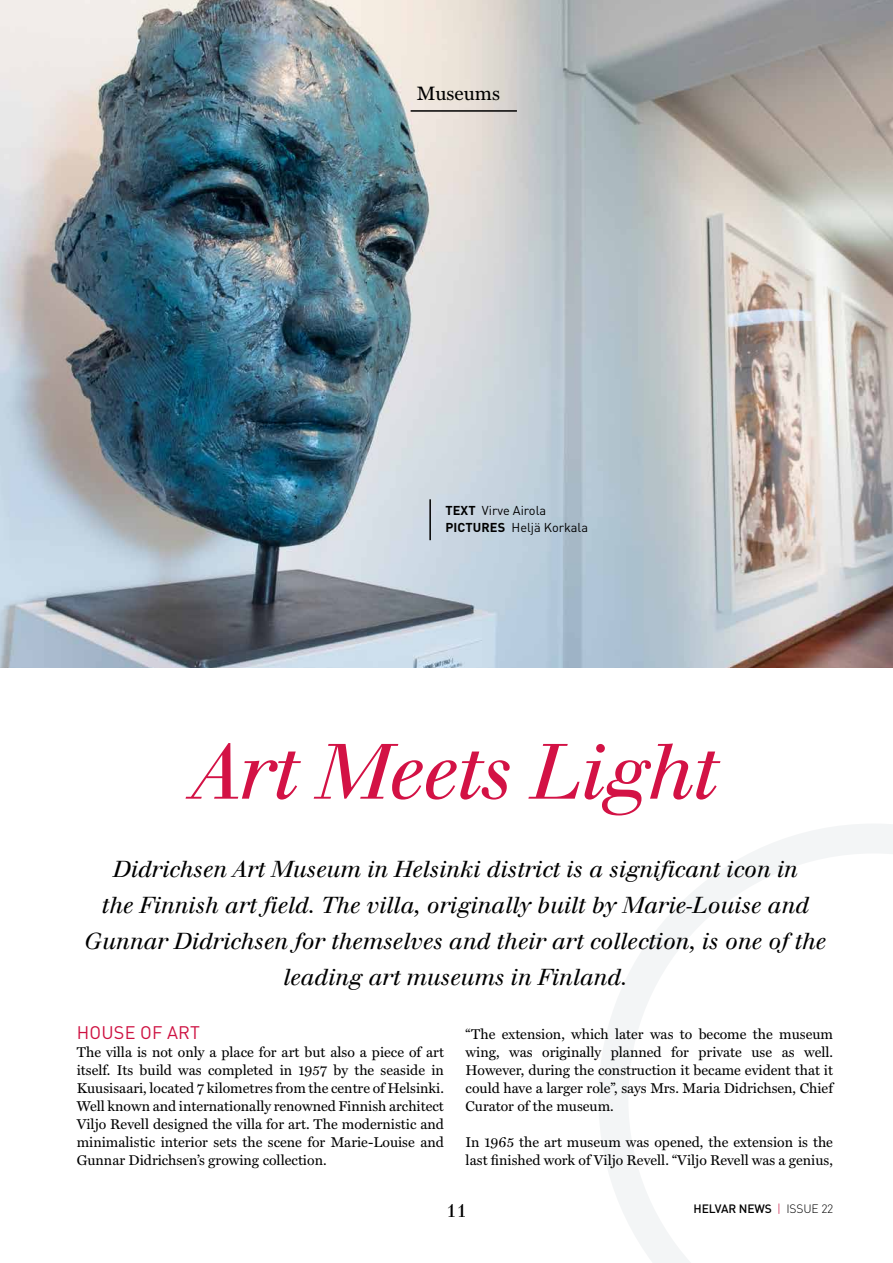
<style>
.page{position:relative;width:893px;height:1263px;background:#fff}
.page>*{position:absolute;margin:0;border:0;box-sizing:border-box;transform-origin:0 0}
.t1{font:italic 76.5px "Walbaum Com";letter-spacing:-.02em;color:#d31245}
.t2{font:italic 22.5px/36px "Walbaum Com";color:#000;text-align:center}
.t3{font:19.5px "Miller Text";color:#000}
.t4{font:18px "DIN Pro";letter-spacing:.01em;color:#ce1141}
.t5{font:18px "Walbaum Com";color:#000}
.t6{font:14.25px/18px "Miller Text";color:#000;text-align:justify}
.t7{font:12.75px/16.5px "DIN Pro";color:#000}
.t8{font:500 12px "DIN Pro";letter-spacing:-.01em;color:#000}
.s1{font-weight:700}
.s2{font-weight:300;color:#c80f3f}
.s3{font-weight:300}
</style>
<div class="page">
<img style="left:0;top:0;width:893px;height:668px">
<svg style="left:599px;top:824px;width:294px;height:439px"></svg>
<hr style="left:411px;top:110px;width:106px;height:2px;background:#000">
<hr style="left:429px;top:499px;width:2px;height:41px;background:#000">
<h3 class="t3" style="left:417px;top:82px;width:85px">Museums</h3>
<p class="t7" style="left:445px;top:501px;width:144px"><span class="s1">TEXT</span> Virve Airola<br><span class="s1">PICTURES</span> Heljä Korkala</p>
<h1 class="t1" style="left:194px;top:726px;width:526px">Art Meets Light</h1>
<p class="t2" style="left:85px;top:851px;width:743px">Didrichsen Art Museum in Helsinki district is a significant icon in<br>the Finnish art field. The villa, originally built by Marie-Louise and Gunnar Didrichsen for themselves and their art collection, is one of the leading art museums in Finland.</p>
<p class="t6" style="left:466px;top:1026px;width:369px">“The extension, which later was to become the museum wing, was originally planned for private use as well.<br>However, during the construction it became evident that it could have a larger role”, says Mrs. Maria Didrichsen, Chief Curator of the museum.</p>
<p class="t6" style="left:466px;top:1134px;width:369px">In 1965 the art museum was opened, the extension is the last finished work of Viljo Revell. “Viljo Revell was a genius,</p>
<p class="t4" style="left:77px;top:1018px;width:125px">HOUSE OF ART</p>
<p class="t6" style="left:77px;top:1044px;width:369px">The villa is not only a place for art but also a piece of art itself. Its build was completed in 1957 by the seaside in Kuusisaari, located 7 kilometres from the centre of Helsinki.<br>Well known and internationally renowned Finnish architect Viljo Revell designed the villa for art. The modernistic and minimalistic interior sets the scene for Marie-Louise and Gunnar Didrichsen’s growing collection.</p>
<p class="t5" style="left:447px;top:1200px;width:22px">11</p>
<p class="t8" style="left:694px;top:1199px;width:141px">HELVAR NEWS <span class="s2">|</span> <span class="s3">ISSUE 22</span></p>
</div>
